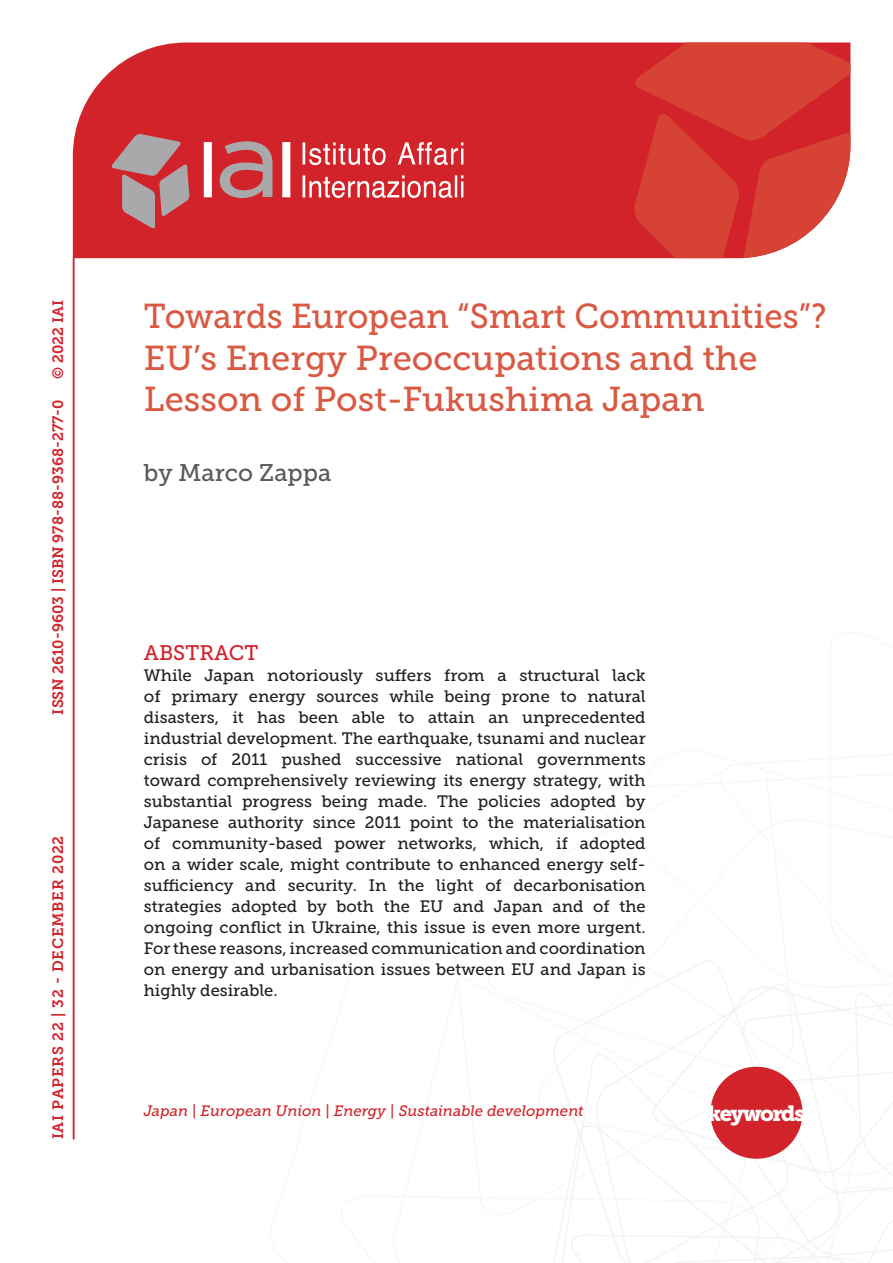
<style>
.page{position:relative;width:893px;height:1263px;background:#fff}
.page>*{position:absolute;margin:0;border:0;box-sizing:border-box;transform-origin:0 0}
.Titolo_Copertina{font:34.5px/41.4px "Museo Slab 500";color:#d95943}
.Titolo_Copertina-2{font:34.5px "Museo Slab 500";color:#d95943;scale:.96 1}
.Autori_copertina{font:24px "Museo Slab 500";color:#58595b}
.t1{font:21.75px "Museo Slab 900";letter-spacing:-.07em;color:#fff}
.t2{font:21px "Museo Slab 500";color:#d2232a}
.Testo{font:16.5px/21px "Museo Slab 500";color:#231f20;text-align:justify}
.t3{font:italic 15px "Museo Slab 500";letter-spacing:-.005em;color:#d2232a}
.t4{font:15px "Museo Slab 700";color:#d2232a}
.t5{font:15px "Museo Slab 700";letter-spacing:.05em;color:#d2232a}
</style>
<div class="page">
<svg style="left:553px;top:960px;width:340px;height:303px"></svg>
<div style="left:73px;top:43px;width:560px;height:215px;background:#d2232a"></div>
<svg style="left:633px;top:43px;width:217px;height:215px;background:#d7443c"></svg>
<svg style="left:303px;top:142px;width:160px;height:56px;background:#dd595e"></svg>
<svg style="left:111px;top:134px;width:79px;height:95px;background:#bb6a6e"></svg>
<svg style="left:204px;top:141px;width:86px;height:57px"></svg>
<hr style="left:73px;top:258px;width:1px;height:881px;background:#d2232a">
<div style="left:710px;top:1067px;width:92px;height:92px;background:#d2232a;border-radius:50%"></div>
<p class="t4" style="left:50px;top:379px;width:80px;rotate:-90deg">© 2022 IAI</p>
<p class="t4" style="left:49px;top:714px;width:316px;rotate:-90deg">ISSN 2610-9603 | ISBN 978-88-9368-277-0</p>
<p class="t5" style="left:50px;top:1139px;width:305px;rotate:-90deg">IAI PAPERS 22 | 32 - DECEMBER 2022</p>
<p class="Titolo_Copertina-2" style="left:144px;top:297px;width:713px">Towards European “Smart Communities”?</p>
<p class="Titolo_Copertina" style="left:144px;top:337px;width:615px">EU’s Energy Preoccupations and the<br>Lesson of Post-Fukushima Japan</p>
<p class="Autori_copertina" style="left:144px;top:460px;width:189px">by Marco Zappa</p>
<p class="t2" style="left:144px;top:641px;width:116px">ABSTRACT</p>
<p class="Testo" style="left:144px;top:665px;width:503px">While Japan notoriously suffers from a structural lack of primary energy sources while being prone to natural disasters, it has been able to attain an unprecedented industrial development. The earthquake, tsunami and nuclear crisis of 2011 pushed successive national governments toward comprehensively reviewing its energy strategy, with substantial progress being made. The policies adopted by Japanese authority since 2011 point to the materialisation of community-based power networks, which, if adopted on a wider scale, might contribute to enhanced energy self&shy;sufficiency and security. In the light of decarbonisation strategies adopted by both the EU and Japan and of the ongoing conflict in Ukraine, this issue is even more urgent.<br>For these reasons, increased communication and coordination on energy and urbanisation issues between EU and Japan is highly desirable.</p>
<p class="t3" style="left:144px;top:1102px;width:441px">Japan | European Union | Energy | Sustainable development</p>
<p class="t1" style="left:708px;top:1101px;width:99px">keywords</p>
</div>
